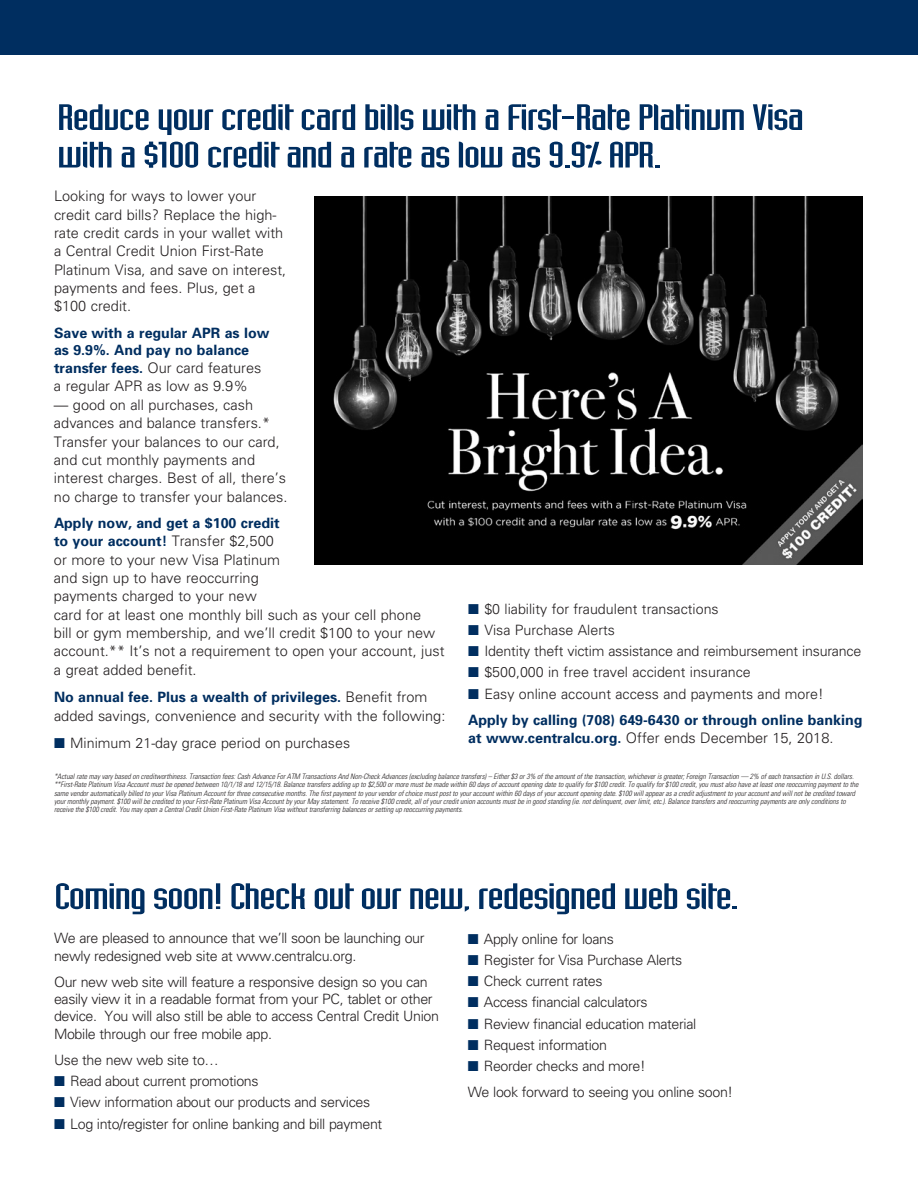
<style>
.page{position:relative;width:918px;height:1188px;background:#fff}
.page>*{position:absolute;margin:0;border:0;box-sizing:border-box;transform-origin:0 0}
.H11{font:36px/37.5px "Industria Solid";letter-spacing:-.03em;color:#002e60;scale:1.6 1}
.H12{font:36px "Industria Solid";letter-spacing:-.03em;color:#002e60;scale:1.6 1}
.t1{font:300 14.55px/18.3px "Univers";color:#231f20}
.t2{font:300 14.25px/17.2px "Univers";letter-spacing:-.025em;color:#231f20}
.t3{font:700 14.25px/17.1px "Univers";color:#002e60}
.t4{font:300 14.25px "Univers";color:#231f20}
.t5{font:italic 300 condensed 7.5px/8.2px "Univers";letter-spacing:-.005em;color:#231f20}
.s1{font-weight:700;font-size:14.25px;color:#002e60}
.s2{font-weight:300;font-size:14.55px;color:#231f20}
.s3{color:#002e60}
</style>
<div class="page">
<div style="left:0;top:0;width:918px;height:54px;background:#002e60"></div>
<img style="left:315px;top:197px;width:547px;height:367px">
<p class="H11" style="left:57px;top:98px;width:469px">Reduce your credit card bills with a First-Rate Platinum Visa with a $100 credit and a rate as low as 9.9% APR.</p>
<p class="t1" style="left:54px;top:186px;width:234px">Looking for ways to lower your credit card bills? Replace the high&shy;rate credit cards in your wallet with a Central Credit Union First-Rate<br>Platinum Visa, and save on interest, payments and fees. Plus, get a $100 credit.</p>
<p class="t3" style="left:54px;top:324px;width:217px">Save with a regular APR as low as 9.9%. And pay no balance</p>
<p class="t1" style="left:54px;top:358px;width:209px"><span class="s1">transfer fees.</span> Our card features a regular APR as low as 9.9%</p>
<p class="t1" style="left:54px;top:395px;width:235px">— good on all purchases, cash advances and balance transfers.* Transfer your balances to our card, and cut monthly payments and interest charges. Best of all, there’s no charge to transfer your balances.</p>
<p class="t3" style="left:54px;top:513px;width:227px;line-height:18.3px">Apply now, and get a $100 credit to your account! <span class="s2">Transfer $2,500</span></p>
<p class="t1" style="left:54px;top:550px;width:228px">or more to your new Visa Platinum</p>
<p class="t1" style="left:54px;top:568px;width:392px">and sign up to have reoccurring<br>payments charged to your new<br>card for at least one monthly bill such as your cell phone<br>bill or gym membership, and we’ll credit $100 to your new account.** It’s not a requirement to open your account, just a great added benefit.</p>
<p class="t3" style="left:54px;top:688px;width:375px">No annual fee. Plus a wealth of privileges. <span class="s2">Benefit from</span></p>
<p class="t1" style="left:54px;top:706px;width:393px">added savings, convenience and security with the following:</p>
<p class="t4" style="left:54px;top:734px;width:298px"><span class="s3">■</span> Minimum 21-day grace period on purchases</p>
<p class="t4" style="left:468px;top:600px;width:252px"><span class="s3">■</span> $0 liability for fraudulent transactions</p>
<p class="t4" style="left:468px;top:621px;width:148px"><span class="s3">■</span> Visa Purchase Alerts</p>
<p class="t2" style="left:468px;top:642px;width:395px"><span class="s3">■</span> Identity theft victim assistance and reimbursement insurance</p>
<p class="t4" style="left:468px;top:664px;width:284px"><span class="s3">■</span> $500,000 in free travel accident insurance</p>
<p class="t4" style="left:468px;top:685px;width:357px"><span class="s3">■</span> Easy online account access and payments and more!</p>
<p class="t3" style="left:468px;top:711px;width:396px">Apply by calling (708) 649-6430 or through online banking</p>
<p class="t1" style="left:468px;top:728px;width:367px"><span class="s1">at www.centralcu.org.</span> Offer ends December 15, 2018.</p>
<p class="t5" style="left:54px;top:772px;width:806px">*Actual rate may vary based on creditworthiness. Transaction fees: Cash Advance For ATM Transactions And Non-Check Advances (excluding balance transfers) – Either $3 or 3% of the amount of the transaction, whichever is greater; Foreign Transaction — 2% of each transaction in U.S. dollars. **First-Rate Platinum Visa Account must be opened between 10/1/18 and 12/15/18. Balance transfers adding up to $2,500 or more must be made within 60 days of account opening date to qualify for $100 credit. To qualify for $100 credit, you must also have at least one reoccurring payment to the same vendor automatically billed to your Visa Platinum Account for three consecutive months. The first payment to your vendor of choice must post to your account within 60 days of your account opening date. $100 will appear as a credit adjustment to your account and will not be credited toward your monthly payment. $100 will be credited to your First-Rate Platinum Visa Account by your May statement. To receive $100 credit, all of your credit union accounts must be in good standing (ie. not delinquent, over limit, etc.). Balance transfers and reoccurring payments are only conditions to receive the $100 credit. You may open a Central Credit Union First-Rate Platinum Visa without transferring balances or setting up reoccurring payments.</p>
<p class="H12" style="left:54px;top:877px;width:430px">Coming soon! Check out our new, redesigned web site.</p>
<p class="t2" style="left:54px;top:929px;width:372px">We are pleased to announce that we’ll soon be launching our newly redesigned web site at www.centralcu.org.</p>
<p class="t2" style="left:54px;top:973px;width:387px">Our new web site will feature a responsive design so you can easily view it in a readable format from your PC, tablet or other device. You will also still be able to access Central Credit Union Mobile through our free mobile app.</p>
<p class="t2" style="left:54px;top:1051px;width:166px">Use the new web site to…</p>
<p class="t2" style="left:54px;top:1072px;width:206px"><span class="s3">■</span> Read about current promotions</p>
<p class="t2" style="left:54px;top:1093px;width:318px"><span class="s3">■</span> View information about our products and services</p>
<p class="t2" style="left:54px;top:1115px;width:330px"><span class="s3">■</span> Log into/register for online banking and bill payment</p>
<p class="t2" style="left:468px;top:930px;width:148px"><span class="s3">■</span> Apply online for loans</p>
<p class="t2" style="left:468px;top:951px;width:216px"><span class="s3">■</span> Register for Visa Purchase Alerts</p>
<p class="t2" style="left:468px;top:972px;width:136px"><span class="s3">■</span> Check current rates</p>
<p class="t2" style="left:468px;top:993px;width:181px"><span class="s3">■</span> Access financial calculators</p>
<p class="t2" style="left:468px;top:1015px;width:230px"><span class="s3">■</span> Review financial education material</p>
<p class="t2" style="left:468px;top:1036px;width:141px"><span class="s3">■</span> Request information</p>
<p class="t2" style="left:468px;top:1057px;width:179px"><span class="s3">■</span> Reorder checks and more!</p>
<p class="t2" style="left:468px;top:1083px;width:267px">We look forward to seeing you online soon!</p>
</div>
